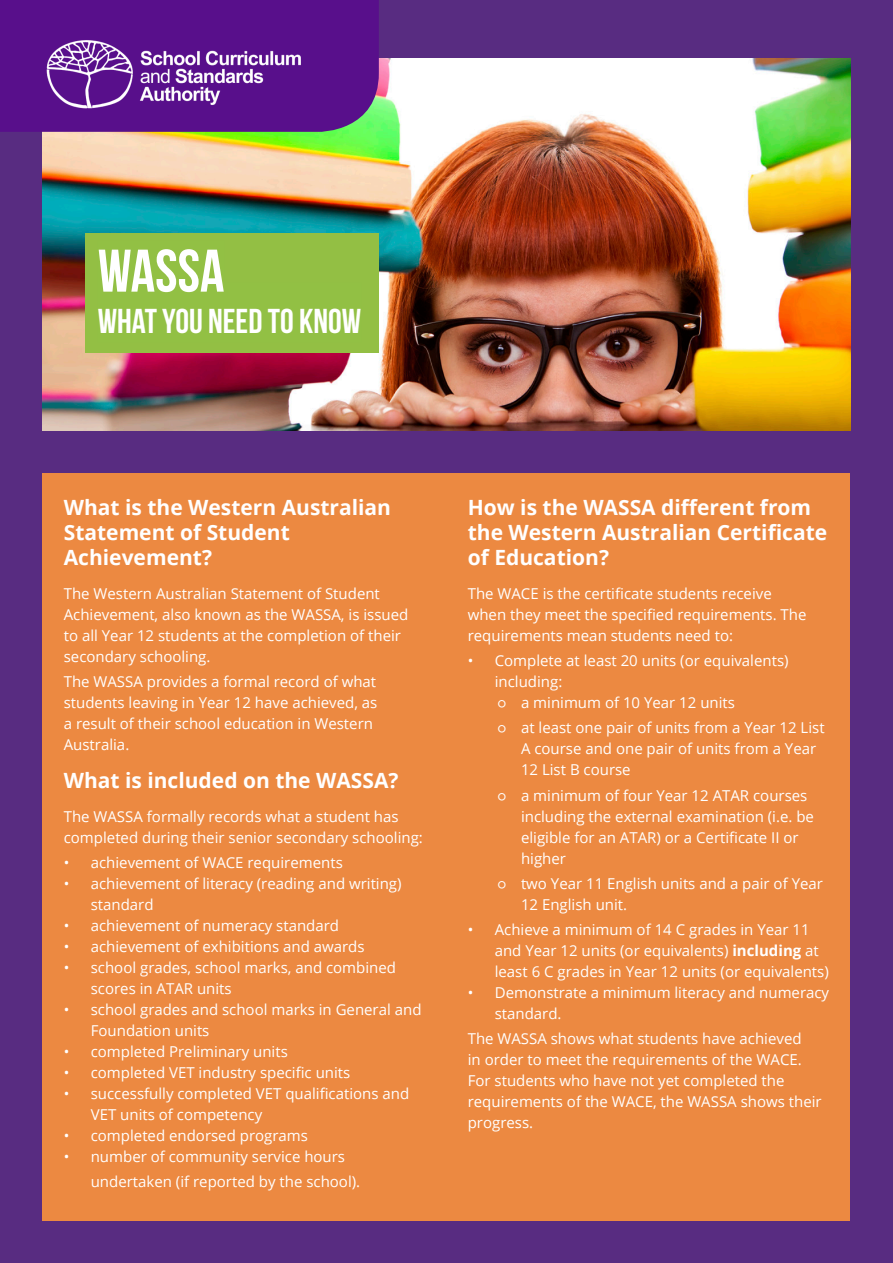
<style>
.page{position:relative;width:893px;height:1263px;background:#fff}
.page>*{position:absolute;margin:0;border:0;box-sizing:border-box;transform-origin:0 0}
.Bebas_title{font:700 60px "Bebas Neue";color:#fff}
.Bebas_title-2{font:700 34.5px "Bebas Neue";color:#fff}
.Heading_1{font:700 21px/25.2px "Open Sans";color:#fff}
.Body{font:15px/21px "Open Sans";color:#fff}
.s1{font-family:"Calibri"}
.s2{font-weight:700}
</style>
<div class="page">
<div style="left:1px;top:1px;width:892px;height:1262px;background:#582c81"></div>
<img style="left:43px;top:58px;width:807px;height:373px">
<div style="left:0;top:0;width:379px;height:132px;background:#580f8b"></div>
<img style="left:43px;top:36px;width:263px;height:77px">
<div style="left:43px;top:473px;width:807px;height:747px;background:#ec8941"></div>
<div style="left:85px;top:234px;width:294px;height:119px;background:#93bf44"></div>
<p class="Bebas_title" style="left:98px;top:238px;width:128px">WASSA</p>
<p class="Bebas_title-2" style="left:98px;top:302px;width:265px">WHAT YOU NEED TO KNOW</p>
<p class="Heading_1" style="left:64px;top:494px;width:329px">What is the Western Australian<br>Statement of Student<br>Achievement?</p>
<p class="Body" style="left:64px;top:582px;width:346px">The Western Australian Statement of Student Achievement, also known as the WASSA, is issued to all Year 12 students at the completion of their secondary schooling.</p>
<p class="Body" style="left:64px;top:671px;width:315px">The WASSA provides a formal record of what students leaving in Year 12 have achieved, as a result of their school education in Western Australia.</p>
<p class="Heading_1" style="left:64px;top:767px;width:336px">What is included on the WASSA?</p>
<p class="Body" style="left:64px;top:805px;width:361px">The WASSA formally records what a student has completed during their senior secondary schooling:</p>
<p class="Body" style="left:64px;top:852px;width:281px">• achievement of WACE requirements</p>
<p class="Body" style="left:91px;top:873px;width:312px;text-indent:-27px">• achievement of literacy (reading and writing) standard</p>
<p class="Body" style="left:64px;top:915px;width:277px">• achievement of numeracy standard</p>
<p class="Body" style="left:64px;top:936px;width:302px">• achievement of exhibitions and awards</p>
<p class="Body" style="left:91px;top:957px;width:307px;text-indent:-27px">• school grades, school marks, and combined scores in ATAR units</p>
<p class="Body" style="left:91px;top:999px;width:332px;text-indent:-27px">• school grades and school marks in General and<br>Foundation units</p>
<p class="Body" style="left:64px;top:1041px;width:226px">• completed Preliminary units</p>
<p class="Body" style="left:64px;top:1062px;width:288px">• completed VET industry specific units</p>
<p class="Body" style="left:91px;top:1083px;width:320px;text-indent:-27px">• successfully completed VET qualifications and<br>VET units of competency</p>
<p class="Body" style="left:64px;top:1125px;width:246px">• completed endorsed programs</p>
<p class="Body" style="left:91px;top:1144px;width:271px;line-height:25.2px;text-indent:-27px">• number of community service hours undertaken (if reported by the school).</p>
<p class="Heading_1" style="left:468px;top:494px;width:361px">How is the WASSA different from the Western Australian Certificate of Education?</p>
<p class="Body" style="left:468px;top:582px;width:340px">The WACE is the certificate students receive when they meet the specified requirements. The requirements mean students need to:</p>
<p class="Body" style="left:495px;top:650px;width:295px;text-indent:-27px">• Complete at least 20 units (or equivalents) including:</p>
<p class="Body" style="left:498px;top:692px;width:239px"><span class="s1">○</span> a minimum of 10 Year 12 units</p>
<p class="Body" style="left:521px;top:717px;width:305px;text-indent:-23px"><span class="s1">○</span> at least one pair of units from a Year 12 List<br>A course and one pair of units from a Year<br>12 List B course</p>
<p class="Body" style="left:521px;top:784px;width:294px;text-indent:-23px"><span class="s1">○</span> a minimum of four Year 12 ATAR courses including the external examination (i.e. be eligible for an ATAR) or a Certificate II or higher</p>
<p class="Body" style="left:521px;top:872px;width:303px;text-indent:-23px"><span class="s1">○</span> two Year 11 English units and a pair of Year<br>12 English unit.</p>
<p class="Body" style="left:495px;top:919px;width:336px;text-indent:-27px">• Achieve a minimum of 14 C grades in Year 11 and Year 12 units (or equivalents) <span class="s2">including</span> at least 6 C grades in Year 12 units (or equivalents)</p>
<p class="Body" style="left:495px;top:982px;width:336px;text-indent:-27px">• Demonstrate a minimum literacy and numeracy standard.</p>
<p class="Body" style="left:468px;top:1028px;width:355px">The WASSA shows what students have achieved<br>in order to meet the requirements of the WACE.<br>For students who have not yet completed the requirements of the WACE, the WASSA shows their progress.</p>
</div>
